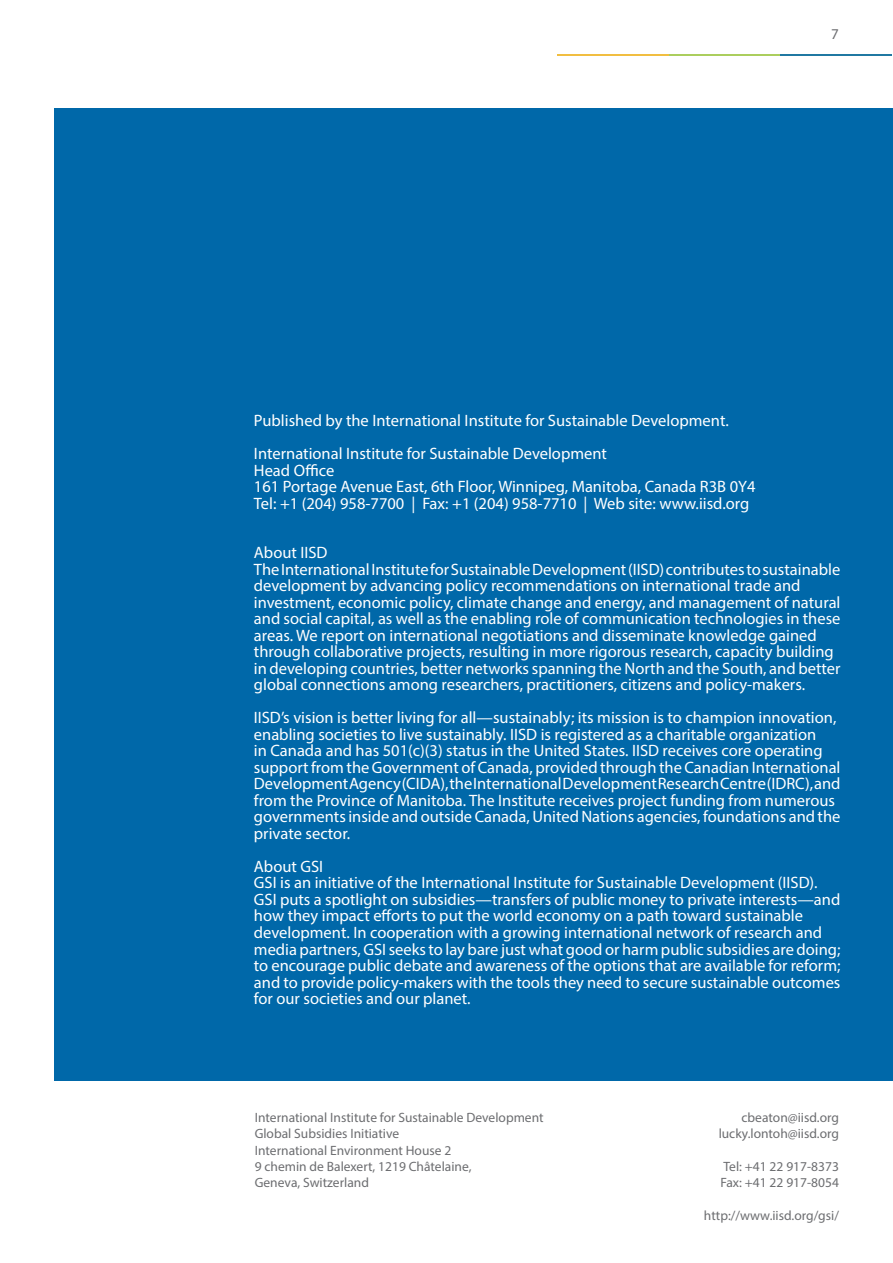
<style>
.page{position:relative;width:893px;height:1263px;background:#fff}
.page>*{position:absolute;margin:0;border:0;box-sizing:border-box;transform-origin:0 0}
.body_text{font:16.5px/16.5px "Myriad Pro";color:#fff}
.t1{font:15px "Myriad Pro";color:#6c6d70}
.t2{font:13.5px "Myriad Pro";color:#6c6d70}
</style>
<div class="page">
<hr style="left:780px;top:54px;width:112px;height:1px;background:#2078a2">
<hr style="left:668px;top:54px;width:112px;height:1px;background:#abce5e">
<hr style="left:556px;top:54px;width:112px;height:1px;background:#f1be41">
<div style="left:54px;top:108px;width:839px;height:972px;background:#0068a9"></div>
<p class="t1" style="left:831px;top:25px;width:9px">7</p>
<p class="body_text" style="left:254px;top:412px;width:476px">Published by the International Institute for Sustainable Development.</p>
<p class="body_text" style="left:254px;top:445px;width:355px">International Institute for Sustainable Development</p>
<p class="body_text" style="left:254px;top:462px;width:82px">Head Office</p>
<p class="body_text" style="left:254px;top:478px;width:503px">161 Portage Avenue East, 6th Floor, Winnipeg, Manitoba, Canada R3B 0Y4</p>
<p class="body_text" style="left:254px;top:495px;width:497px">Tel: +1 (204) 958-7700 | Fax: +1 (204) 958-7710 | Web site: www.iisd.org</p>
<p class="body_text" style="left:254px;top:544px;width:75px">About IISD</p>
<p class="body_text" style="left:254px;top:561px;width:588px">The International Institute for Sustainable Development (IISD) contributes to sustainable development by advancing policy recommendations on international trade and investment, economic policy, climate change and energy, and management of natural and social capital, as well as the enabling role of communication technologies in these areas. We report on international negotiations and disseminate knowledge gained through collaborative projects, resulting in more rigorous research, capacity building in developing countries, better networks spanning the North and the South, and better global connections among researchers, practitioners, citizens and policy-makers.</p>
<p class="body_text" style="left:254px;top:709px;width:588px">IISD’s vision is better living for all—sustainably; its mission is to champion innovation, enabling societies to live sustainably. IISD is registered as a charitable organization<br>in Canada and has 501(c)(3) status in the United States. IISD receives core operating support from the Government of Canada, provided through the Canadian International Development Agency (CIDA), the International Development Research Centre (IDRC), and from the Province of Manitoba. The Institute receives project funding from numerous governments inside and outside Canada, United Nations agencies, foundations and the private sector.</p>
<p class="body_text" style="left:254px;top:858px;width:71px">About GSI</p>
<p class="body_text" style="left:254px;top:874px;width:588px">GSI is an initiative of the International Institute for Sustainable Development (IISD).<br>GSI puts a spotlight on subsidies—transfers of public money to private interests—and how they impact efforts to put the world economy on a path toward sustainable development. In cooperation with a growing international network of research and media partners, GSI seeks to lay bare just what good or harm public subsidies are doing; to encourage public debate and awareness of the options that are available for reform; and to provide policy-makers with the tools they need to secure sustainable outcomes for our societies and our planet.</p>
<p class="t2" style="left:255px;top:1109px;width:290px">International Institute for Sustainable Development</p>
<p class="t2" style="left:255px;top:1125px;width:146px">Global Subsidies Initiative</p>
<p class="t2" style="left:255px;top:1142px;width:198px">International Environment House 2</p>
<p class="t2" style="left:255px;top:1158px;width:218px">9 chemin de Balexert, 1219 Châtelaine,</p>
<p class="t2" style="left:255px;top:1174px;width:116px">Geneva, Switzerland</p>
<p class="t2" style="left:742px;top:1109px;width:99px">cbeaton@iisd.org</p>
<p class="t2" style="left:719px;top:1125px;width:122px">lucky.lontoh@iisd.org</p>
<p class="t2" style="left:723px;top:1158px;width:117px">Tel: +41 22 917-8373</p>
<p class="t2" style="left:720px;top:1174px;width:120px">Fax: +41 22 917-8054</p>
<p class="t2" style="left:704px;top:1206px;width:137px">http://www.iisd.org/gsi/</p>
</div>
